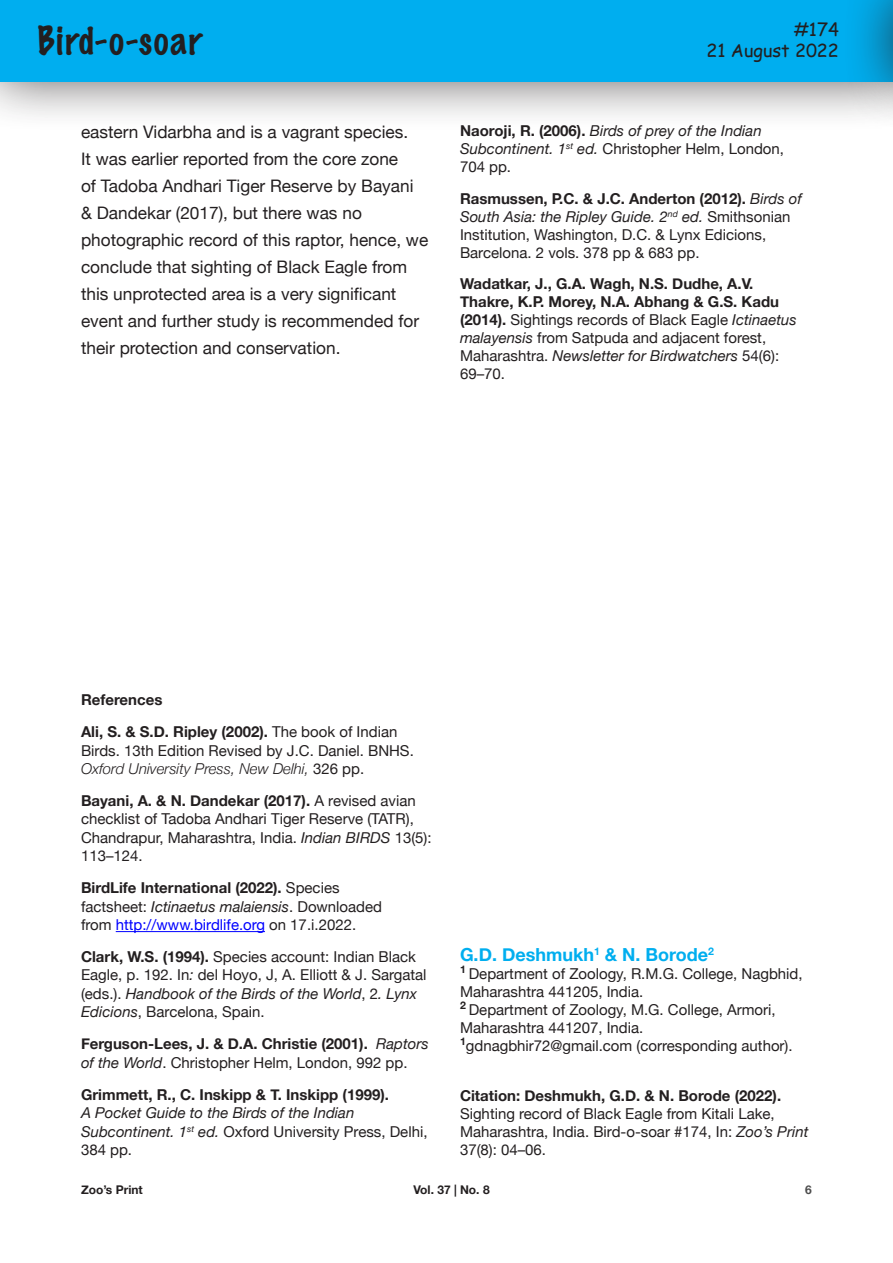
<style>
.page{position:relative;width:893px;height:1263px;background:#fff}
.page>*{position:absolute;margin:0;border:0;box-sizing:border-box;transform-origin:0 0}
.t1{font:100 36px "Marker Felt";letter-spacing:.045em;color:#231f20}
.Bos_Author{font:700 18px "Helvetica Neue";color:#00aeef}
.t2{font:18px "Comic Sans MS";color:#231f20}
.Bos_body{font:17.25px/27px "Helvetica Neue";color:#231f20}
.smm_author{font:15px/18px "Helvetica Neue";color:#231f20}
.t3{font:italic 15px/18.5px "Helvetica Neue";color:#231f20}
.Bos_citation{font:15px/18px "Helvetica Neue";color:#231f20}
.t4{font:700 15px/18.5px "Helvetica Neue";color:#231f20}
.t5{font:700 12px "Helvetica Neue";color:#231f20}
.t6{font:700 12px "Helvetica Neue";color:#4d4d4d}
.s1{font-weight:700;font-style:normal}
.s2{font-style:normal}
.s3{font-weight:700}
.s4{font-style:italic}
.s5{font-weight:300;font-style:italic}
.s6{color:#00f}
.s7{font-weight:400;font-style:italic}
.s8{font-weight:400}
</style>
<div class="page">
<div style="left:0;top:0;width:893px;height:132px;background:#231f20;opacity:.75"></div>
<div style="left:0;top:0;width:893px;height:81px;background:#00aeef"></div>
<div style="left:842px;top:0;width:51px;height:132px;background:#231f20;opacity:.75"></div>
<hr style="left:892px;top:0;width:1px;height:81px;background:#00aeef">
<hr style="left:116px;top:931px;width:149px;height:1px;background:#00f">
<h1 class="t1" style="left:38px;top:12px;width:166px">Bird-o-soar</h1>
<p class="Bos_body" style="left:81px;top:119px;width:329px">eastern Vidarbha and is a vagrant species.</p>
<p class="Bos_body" style="left:81px;top:146px;width:349px">It was earlier reported from the core zone<br>of Tadoba Andhari Tiger Reserve by Bayani &amp; Dandekar (2017), but there was no photographic record of this raptor, hence, we conclude that sighting of Black Eagle from this unprotected area is a very significant event and further study is recommended for their protection and conservation.</p>
<p class="t2" style="left:794px;top:16px;width:47px">#174</p>
<p class="t2" style="left:706px;top:37px;width:134px">21 August 2022</p>
<p class="t3" style="left:460px;top:123px;width:326px;line-height:18px"><span class="s1">Naoroji, R. (2006).</span> Birds of prey of the Indian<br>Subcontinent. 1<sup>st</sup> ed. <span class="s2">Christopher Helm, London,<br>704 pp.</span></p>
<p class="smm_author" style="left:460px;top:190px;width:343px"><span class="s3">Rasmussen, P.C. &amp; J.C. Anderton (2012).</span> <span class="s4">Birds of South Asia: the Ripley Guide. 2</span><sup>nd</sup> <span class="s4">ed.</span> Smithsonian Institution, Washington, D.C. &amp; Lynx Edicions, Barcelona. 2 vols. 378 pp &amp; 683 pp.</p>
<p class="smm_author" style="left:460px;top:276px;width:338px"><span class="s3">Wadatkar, J., G.A. Wagh, N.S. Dudhe, A.V.<br>Thakre, K.P. Morey, N.A. Abhang &amp; G.S. Kadu (2014).</span> Sightings records of Black Eagle <span class="s4">Ictinaetus malayensis</span> from Satpuda and adjacent forest, Maharashtra. <span class="s4">Newsletter for Birdwatchers</span> 54(6):<br>69–70.</p>
<p class="t4" style="left:81px;top:691px;width:83px">References</p>
<p class="smm_author" style="left:81px;top:723px;width:334px;line-height:18.5px"><span class="s3">Ali, S. &amp; S.D. Ripley (2002).</span> The book of Indian<br>Birds. 13th Edition Revised by J.C. Daniel. BNHS.<br><span class="s5">Oxford University Press, New Delhi,</span> 326 pp.</p>
<p class="smm_author" style="left:81px;top:792px;width:352px;line-height:18.5px"><span class="s3">Bayani, A. &amp; N. Dandekar (2017).</span> A revised avian checklist of Tadoba Andhari Tiger Reserve (TATR), Chandrapur, Maharashtra, India. <span class="s4">Indian BIRDS</span> 13(5):<br>113–124.</p>
<p class="smm_author" style="left:81px;top:879px;width:303px;line-height:18.5px"><span class="s3">BirdLife International (2022).</span> Species factsheet: <span class="s4">Ictinaetus malaiensis</span>. Downloaded from <span class="s6">http://www.birdlife.org</span> on 17.i.2022.</p>
<p class="smm_author" style="left:81px;top:948px;width:347px;line-height:18.5px"><span class="s3">Clark, W.S. (1994).</span> Species account: Indian Black Eagle, p. 192. In<span class="s4">:</span> del Hoyo, J, A. Elliott &amp; J. Sargatal (eds.). <span class="s4">Handbook of the Birds of the World</span>, 2<span class="s4">. Lynx Edicions</span>, Barcelona, Spain.</p>
<p class="t4" style="left:81px;top:1035px;width:349px">Ferguson-Lees, J. &amp; D.A. Christie (2001). <span class="s7">Raptors of the World</span><span class="s8">. Christopher Helm, London, 992 pp.</span></p>
<p class="t3" style="left:81px;top:1086px;width:348px"><span class="s1">Grimmett, R., C. Inskipp &amp; T. Inskipp (1999).<br></span>A Pocket Guide to the Birds of the Indian Subcontinent. 1<sup>st</sup> ed. <span class="s2">Oxford University Press, Delhi, 384 pp.</span></p>
<p class="Bos_Author" style="left:460px;top:940px;width:256px">G.D. Deshmukh<sup>1</sup> &amp; N. Borode<sup>2</sup></p>
<p class="Bos_citation" style="left:460px;top:965px;width:344px"><sup>1</sup> Department of Zoology, R.M.G. College, Nagbhid,<br>Maharashtra 441205, India.</p>
<p class="Bos_citation" style="left:460px;top:1001px;width:317px"><sup>2</sup> Department of Zoology, M.G. College, Armori,<br>Maharashtra 441207, India.</p>
<p class="Bos_citation" style="left:460px;top:1037px;width:334px"><sup>1</sup>gdnagbhir72@gmail.com (corresponding author).</p>
<p class="smm_author" style="left:460px;top:1087px;width:350px"><span class="s3">Citation: Deshmukh, G.D. &amp; N. Borode (2022).<br></span>Sighting record of Black Eagle from Kitali Lake, Maharashtra, India. Bird-o-soar #174, In: <span class="s4">Zoo’s Print </span>37(8): 04–06.</p>
<p class="t5" style="left:81px;top:1180px;width:63px">Zoo’s Print</p>
<p class="t5" style="left:413px;top:1180px;width:78px">Vol. 37 | No. 8</p>
<p class="t6" style="left:805px;top:1180px;width:8px">6</p>
</div>
